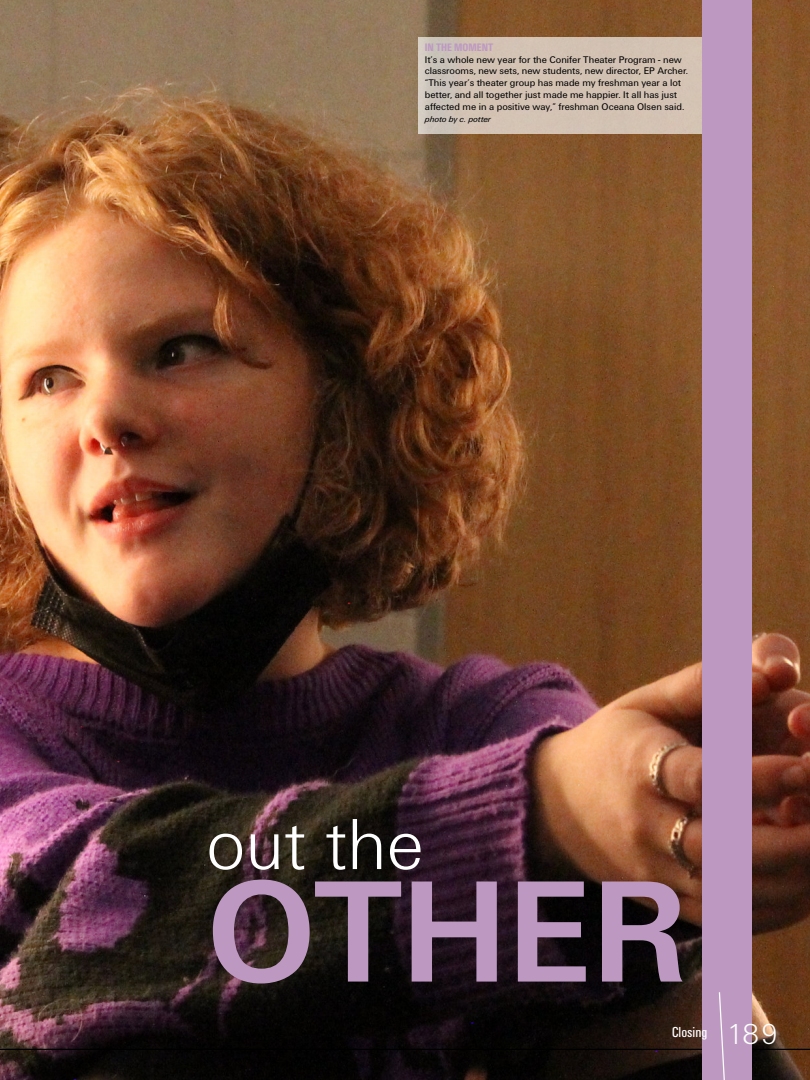
<style>
.page{position:relative;width:810px;height:1080px;background:#fff}
.page>*{position:absolute;margin:0;border:0;box-sizing:border-box;transform-origin:0 0}
.t1{font:700 150px "AYT Urbano";color:#bd99c2}
.t2{font:300 75px "AYT Urbano";letter-spacing:-.005em;color:#fff}
.t3{font:300 30px "AYT Urbano";color:#fff}
.t4{font:condensed 15px "AYT Urbano";color:#fff}
.t5{font:700 condensed 11.25px "AYT Urbano";color:#bd99c2}
.t6{font:10px/11.9px "AYT Urbano";color:#000}
.t7{font:italic 8.75px "AYT Urbano";color:#000}
</style>
<div class="page">
<img style="left:0;top:0;width:810px;height:1080px">
<hr style="left:0;top:1049px;width:810px;height:1px;background:#000">
<div style="left:702px;top:0;width:49px;height:1080px;background:#bd99c2"></div>
<svg style="left:718px;top:992px;width:7px;height:88px"></svg>
<div style="left:418px;top:37px;width:284px;height:97px;background:#d3c3b4"></div>
<p class="t5" style="left:425px;top:41px;width:70px">IN THE MOMENT</p>
<p class="t6" style="left:425px;top:53px;width:265px">It’s a whole new year for the Conifer Theater Program - new classrooms, new sets, new students, new director, EP Archer. “This year’s theater group has made my freshman year a lot better, and all together just made me happier. It all has just affected me in a positive way,” freshman Oceana Olsen said.</p>
<p class="t7" style="left:425px;top:114px;width:68px">photo by c. potter</p>
<p class="t2" style="left:206px;top:803px;width:220px">out the</p>
<p class="t1" style="left:206px;top:848px;width:485px">OTHER</p>
<p class="t4" style="left:672px;top:1023px;width:37px">Closing</p>
<p class="t3" style="left:725px;top:1017px;width:55px">189</p>
</div>
